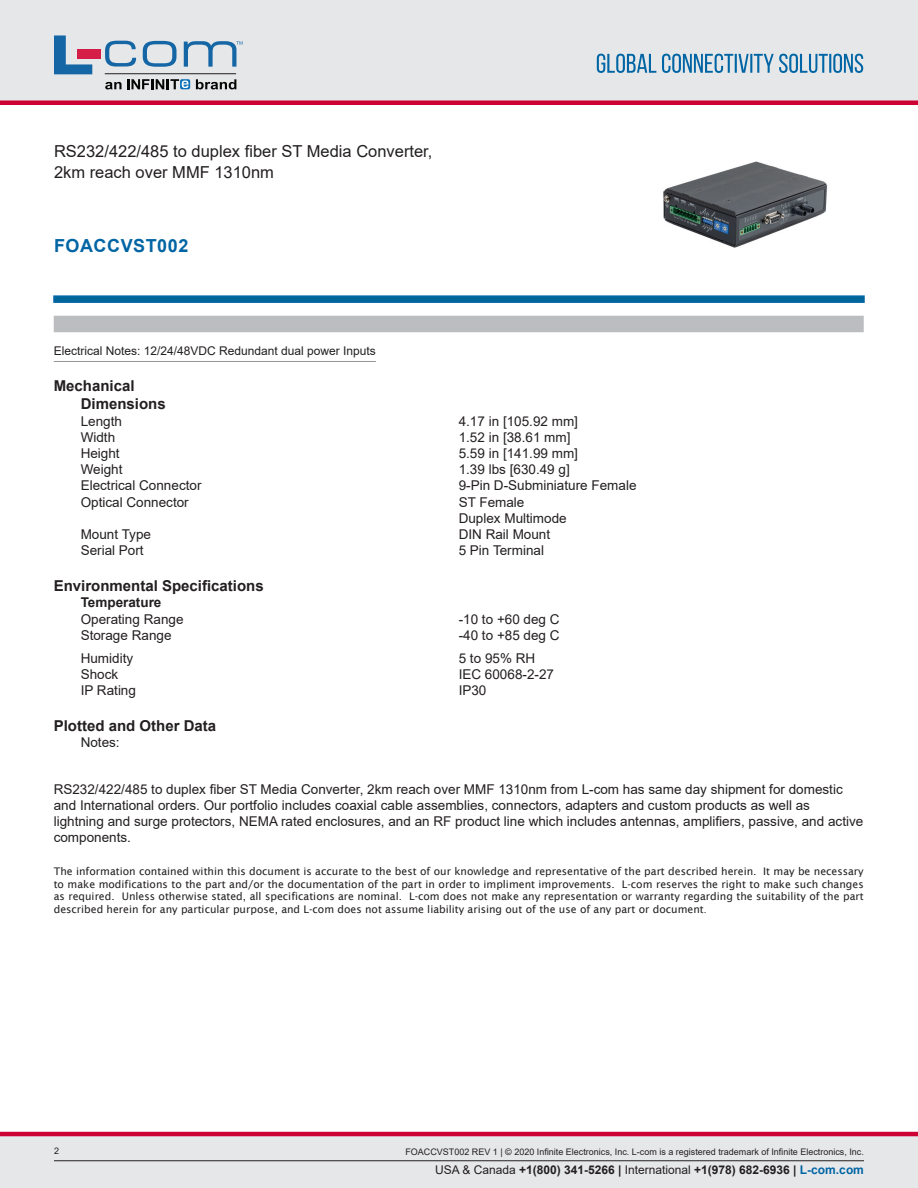
<style>
.page{position:relative;width:918px;height:1188px;background:#fff}
.page>*{position:absolute;margin:0;border:0;box-sizing:border-box;transform-origin:0 0}
.t1{font:700 18px "Arial";letter-spacing:.03em;color:#0065a4}
.t2{font:16.5px/21px "Arial";color:#231f20}
.t3{font:700 15px/18px "Arial";color:#231f20}
.t4{font:13.5px/16.2px "Arial";color:#231f20}
.t5{font:700 13.5px "Arial";color:#231f20}
.t6{font:700 12px "Arial";color:#231f20}
.t7{font:12px "Arial";color:#231f20}
.t8{font:10.5px/12.6px "Lucida Sans";color:#231f20;text-align:justify}
.t9{font:9px "Arial";color:#231f20}
.s1{font-size:9px}
.s2{font-weight:400}
.s3{color:#0065a4}
</style>
<div class="page">
<div style="left:0;top:1136px;width:918px;height:52px;background:#e6e7e9"></div>
<hr style="left:0;top:1132px;width:918px;height:4px;background:#c03">
<div style="left:0;top:0;width:918px;height:102px;background:#e6e7e9"></div>
<div style="left:0;top:100px;width:918px;height:5px;background:#c03"></div>
<hr style="left:54px;top:1160px;width:810px;height:1px;background:#231f20">
<svg style="left:597px;top:54px;width:266px;height:19px"></svg>
<hr style="left:105px;top:73px;width:131px;height:1px;background:#211e1e">
<svg style="left:54px;top:35px;width:38px;height:39px"></svg>
<svg style="left:143px;top:41px;width:34px;height:26px"></svg>
<svg style="left:105px;top:41px;width:31px;height:26px"></svg>
<div style="left:77px;top:49px;width:23px;height:10px;background:#d41e47"></div>
<svg style="left:180px;top:79px;width:10px;height:10px"></svg>
<svg style="left:196px;top:79px;width:40px;height:10px"></svg>
<svg style="left:105px;top:79px;width:83px;height:10px"></svg>
<svg style="left:184px;top:41px;width:59px;height:26px"></svg>
<svg style="left:53px;top:295px;width:812px;height:8px;background:#0f6ea3"></svg>
<img style="left:663px;top:161px;width:165px;height:87px">
<div style="left:54px;top:316px;width:810px;height:16px;background:#bcbdc0"></div>
<hr style="left:54px;top:361px;width:322px;height:1px;background:#939598">
<p class="t2" style="left:54px;top:141px;width:380px">RS232/422/485 to duplex fiber ST Media Converter,<br>2km reach over MMF 1310nm</p>
<h1 class="t1" style="left:54px;top:233px;width:136px">FOACCVST002</h1>
<p class="t7" style="left:54px;top:343px;width:324px">Electrical Notes: 12/24/48VDC Redundant dual power Inputs</p>
<p class="t3" style="left:81px;top:377px;width:87px;text-indent:-27px">Mechanical<br>Dimensions</p>
<p class="t4" style="left:81px;top:413px;width:43px">Length</p>
<p class="t4" style="left:459px;top:413px;width:121px">4.17 in [105.92 mm]</p>
<p class="t4" style="left:81px;top:429px;width:36px">Width</p>
<p class="t4" style="left:459px;top:429px;width:113px">1.52 in [38.61 mm]</p>
<p class="t4" style="left:81px;top:445px;width:41px">Height</p>
<p class="t4" style="left:459px;top:445px;width:121px">5.59 in [141.99 mm]</p>
<p class="t4" style="left:81px;top:461px;width:43px">Weight</p>
<p class="t4" style="left:459px;top:461px;width:113px">1.39 lbs [630.49 g]</p>
<p class="t4" style="left:81px;top:478px;width:122px">Electrical Connector</p>
<p class="t4" style="left:459px;top:478px;width:179px">9-Pin D-Subminiature Female</p>
<p class="t4" style="left:81px;top:494px;width:110px">Optical Connector</p>
<p class="t4" style="left:459px;top:494px;width:110px">ST Female<br>Duplex Multimode</p>
<p class="t4" style="left:81px;top:526px;width:72px">Mount Type</p>
<p class="t4" style="left:459px;top:526px;width:93px">DIN Rail Mount</p>
<p class="t4" style="left:81px;top:542px;width:65px">Serial Port</p>
<p class="t4" style="left:459px;top:542px;width:87px">5 Pin Terminal</p>
<p class="t3" style="left:54px;top:577px;width:212px">Environmental Specifications</p>
<p class="t5" style="left:81px;top:593px;width:82px">Temperature</p>
<p class="t4" style="left:81px;top:611px;width:104px">Operating Range</p>
<p class="t4" style="left:459px;top:611px;width:102px">-10 to +60 deg C</p>
<p class="t4" style="left:81px;top:627px;width:92px">Storage Range</p>
<p class="t4" style="left:459px;top:627px;width:102px">-40 to +85 deg C</p>
<p class="t4" style="left:81px;top:650px;width:54px">Humidity</p>
<p class="t4" style="left:459px;top:650px;width:78px">5 to 95% RH</p>
<p class="t4" style="left:81px;top:666px;width:39px">Shock</p>
<p class="t4" style="left:459px;top:666px;width:97px">IEC 60068-2-27</p>
<p class="t4" style="left:81px;top:682px;width:57px">IP Rating</p>
<p class="t4" style="left:459px;top:682px;width:29px">IP30</p>
<p class="t3" style="left:54px;top:717px;width:164px">Plotted and Other Data</p>
<p class="t4" style="left:81px;top:735px;width:41px">Notes:</p>
<p class="t4" style="left:54px;top:781px;width:811px">RS232/422/485 to duplex fiber ST Media Converter, 2km reach over MMF 1310nm from L-com has same day shipment for domestic and International orders. Our portfolio includes coaxial cable assemblies, connectors, adapters and custom products as well as lightning and surge protectors, NEMA rated enclosures, and an RF product line which includes antennas, amplifiers, passive, and active components.</p>
<p class="t8" style="left:54px;top:865px;width:811px">The information contained within this document is accurate to the best of our knowledge and representative of the part described herein. It may be necessary to make modifications to the part and/or the documentation of the part in order to impliment improvements. L-com reserves the right to make such changes as required. Unless otherwise stated, all specifications are nominal. L-com does not make any representation or warranty regarding the suitability of the part described herein for any particular purpose, and L-com does not assume liability arising out of the use of any part or document<span class="s1">.</span></p>
<p class="t9" style="left:54px;top:1144px;width:7px">2</p>
<p class="t9" style="left:405px;top:1146px;width:460px">FOACCVST002 REV 1 | © 2020 Infinite Electronics, Inc. L-com is a registered trademark of Infinite Electronics, Inc.</p>
<p class="t6" style="left:435px;top:1162px;width:430px"><span class="s2">USA &amp; Canada</span> +1(800) 341-5266 | <span class="s2">International</span> +1(978) 682-6936 | <span class="s3">L-com.com</span></p>
</div>
